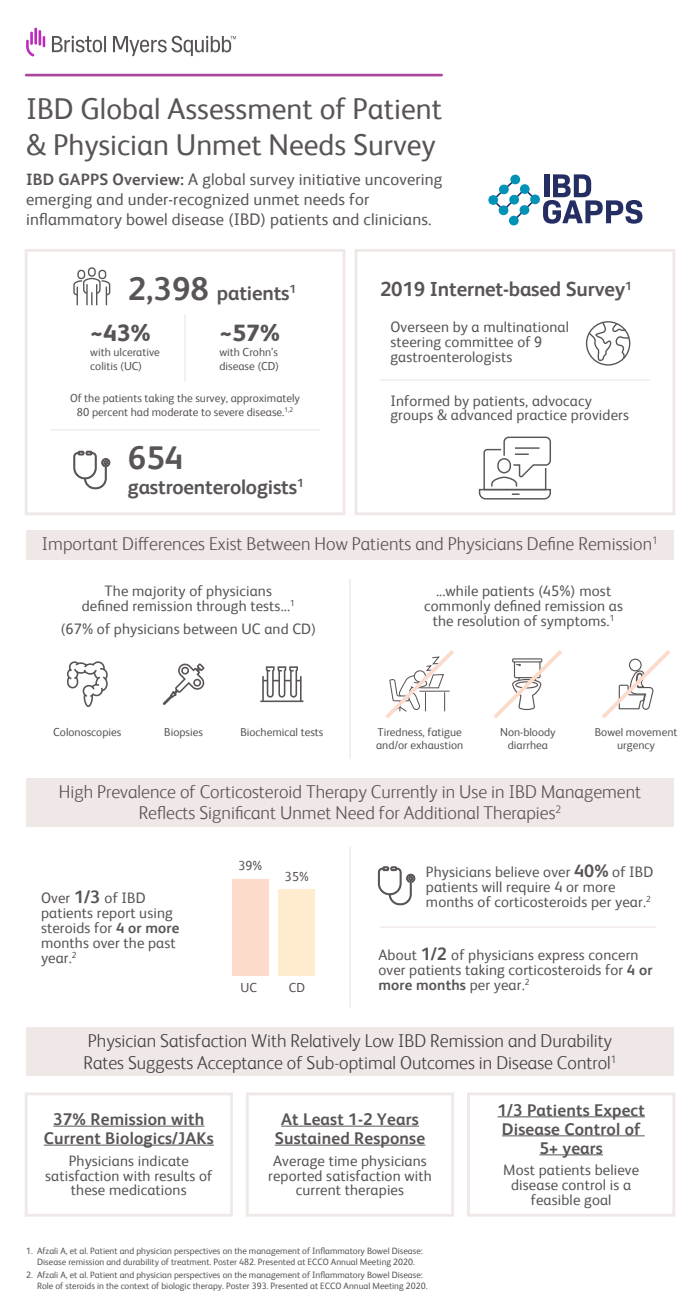
<style>
.page{position:relative;width:700px;height:1304px;background:#fff}
.page>*{position:absolute;margin:0;border:0;box-sizing:border-box;transform-origin:0 0}
.t1{font:700 32.9px "BMS Humanity";color:#5a5555}
.t2{font:29.5px/35.4px "BMS Humanity";color:#5a5555}
.t3{font:800 23.7px "BMS Humanity";color:#595454}
.t4{font:700 20.4px "BMS Humanity";letter-spacing:-.01em;color:#5a5555}
.t5{font:300 18.2px/21.8px "BMS Humanity";color:#5a5555;text-align:center}
.t6{font:300 18.2px/21.8px "BMS Humanity";color:#424143}
.t7{font:700 17px/19px "BMS Humanity";letter-spacing:.01em;color:#5a5555;text-align:center}
.t8{font:16.5px/19.8px "BMS Humanity";letter-spacing:.01em;color:#5a5555}
.t9{font:14.8px/14.8px "BMS Humanity";letter-spacing:.01em;color:#5a5555;text-align:center}
.t10{font:12.8px "BMS Humanity";color:#5a5455}
.t11{font:11.4px/13.6px "BMS Humanity";color:#5a5455}
.t12{font:11.4px/13.6px "BMS Humanity";color:#5a5555;text-align:center}
.t13{font:9px/10.8px "BMS Humanity";color:#595454;text-align:center}
.s1{font-weight:700}
.s2{font-size:32.9px}
.s3{font-weight:700;font-size:18px}
</style>
<div class="page">
<hr style="left:26px;top:74px;width:416px;height:2px;background:#a9469a">
<div style="left:26px;top:530px;width:648px;height:30px;background:#efe8e6"></div>
<div style="left:25px;top:249px;width:320px;height:266px;border:3px solid #efe8e6"></div>
<div style="left:355px;top:249px;width:320px;height:266px;border:3px solid #efe8e6"></div>
<hr style="left:380px;top:379px;width:270px;height:2px;background:#efe8e6">
<hr style="left:50px;top:429px;width:270px;height:1px;background:#efe8e6">
<hr style="left:184px;top:314px;width:2px;height:67px;background:#efe8e6">
<div style="left:88px;top:267px;width:8px;height:10px;border:1px solid #5a5555;border-radius:3px"></div>
<div style="left:98px;top:270px;width:8px;height:9px;border:1px solid #5a5555;border-radius:3px"></div>
<svg style="left:73px;top:277px;width:38px;height:28px"></svg>
<div style="left:77px;top:270px;width:8px;height:9px;border:1px solid #5a5555;border-radius:3px"></div>
<svg style="left:74px;top:451px;width:36px;height:38px"></svg>
<hr style="left:349px;top:579px;width:2px;height:179px;background:#efe8e6">
<svg style="left:162px;top:663px;width:43px;height:42px"></svg>
<svg style="left:67px;top:661px;width:41px;height:46px"></svg>
<hr style="left:300px;top:676px;width:2px;height:25px;background:#595454">
<hr style="left:262px;top:676px;width:2px;height:25px;background:#595454">
<hr style="left:260px;top:700px;width:43px;height:2px;background:#595454">
<svg style="left:263px;top:666px;width:38px;height:32px"></svg>
<div style="left:26px;top:778px;width:648px;height:49px;background:#efe8e6"></div>
<div style="left:26px;top:1027px;width:648px;height:49px;background:#efe8e6"></div>
<div style="left:246px;top:1092px;width:208px;height:124px;border:3px solid #efe8e6"></div>
<div style="left:467px;top:1092px;width:208px;height:124px;border:3px solid #efe8e6"></div>
<div style="left:25px;top:1092px;width:208px;height:124px;border:3px solid #efe8e6"></div>
<hr style="left:281px;top:1126px;width:138px;height:1px;background:#5a5555">
<hr style="left:275px;top:1145px;width:150px;height:1px;background:#5a5555">
<hr style="left:498px;top:1116px;width:147px;height:1px;background:#5a5555">
<hr style="left:502px;top:1135px;width:143px;height:1px;background:#5a5555">
<hr style="left:539px;top:1154px;width:64px;height:1px;background:#5a5555">
<hr style="left:53px;top:1126px;width:152px;height:1px;background:#5a5555">
<hr style="left:44px;top:1145px;width:170px;height:1px;background:#5a5555">
<svg style="left:26px;top:28px;width:19px;height:28px"></svg>
<svg style="left:52px;top:36px;width:184px;height:20px"></svg>
<svg style="left:385px;top:650px;width:69px;height:68px"></svg>
<svg style="left:494px;top:650px;width:68px;height:69px"></svg>
<svg style="left:602px;top:650px;width:69px;height:69px"></svg>
<hr style="left:349px;top:847px;width:2px;height:160px;background:#efe8e6">
<div style="left:279px;top:889px;width:36px;height:87px;background:#ffecce"></div>
<div style="left:232px;top:879px;width:37px;height:97px;background:#fddbca"></div>
<hr style="left:380px;top:926px;width:276px;height:2px;background:#efe8e6">
<svg style="left:378px;top:866px;width:37px;height:39px"></svg>
<svg style="left:488px;top:174px;width:154px;height:52px"></svg>
<svg style="left:478px;top:436px;width:73px;height:64px"></svg>
<div style="left:586px;top:321px;width:44px;height:45px;border:1px solid #5a5555;border-radius:50%"></div>
<svg style="left:588px;top:321px;width:42px;height:41px"></svg>
<h2 class="t2" style="left:26px;top:89px;width:417px">IBD Global Assessment of Patient &amp; Physician Unmet Needs Survey</h2>
<p class="t8" style="left:26px;top:168px;width:418px"><span class="s1">IBD GAPPS Overview:</span> A global survey initiative uncovering emerging and under-recognized unmet needs for inflammatory bowel disease (IBD) patients and clinicians.</p>
<h3 class="t4" style="left:128px;top:279px;width:170px"><span class="s2">2,398</span> patients<sup>1</sup></h3>
<h3 class="t3" style="left:90px;top:314px;width:62px">~43%</h3>
<p class="t11" style="left:90px;top:345px;width:71px">with ulcerative colitis (UC)</p>
<h3 class="t3" style="left:219px;top:314px;width:62px">~57%</h3>
<p class="t11" style="left:219px;top:345px;width:61px">with Crohn’s disease (CD)</p>
<p class="t11" style="left:70px;top:391px;width:231px;text-align:center">Of the patients taking the survey, approximately<br>80 percent had moderate to severe disease.<sup>1,2</sup></p>
<h3 class="t4" style="left:380px;top:275px;width:253px">2019 Internet-based Survey<sup>1</sup></h3>
<p class="t9" style="left:390px;top:319px;width:180px;text-align:left">Overseen by a multinational steering committee of 9 gastroenterologists</p>
<p class="t9" style="left:390px;top:392px;width:240px;text-align:left">Informed by patients, advocacy groups &amp; advanced practice providers</p>
<h1 class="t1" style="left:128px;top:435px;width:57px">654</h1>
<h3 class="t4" style="left:128px;top:472px;width:177px">gastroenterologists<sup>1</sup></h3>
<p class="t5" style="left:42px;top:532px;width:618px">Important Differences Exist Between How Patients and Physicians Define Remission<sup>1</sup></p>
<p class="t9" style="left:82px;top:583px;width:215px">The majority of physicians defined remission through tests...<sup>1</sup></p>
<p class="t9" style="left:60px;top:620px;width:257px">(67% of physicians between UC and CD)</p>
<p class="t9" style="left:424px;top:583px;width:200px">...while patients (45%) most commonly defined remission as the resolution of symptoms.<sup>1</sup></p>
<p class="t12" style="left:53px;top:724px;width:70px">Colonoscopies</p>
<p class="t12" style="left:164px;top:724px;width:40px">Biopsies</p>
<p class="t12" style="left:240px;top:724px;width:85px">Biochemical tests</p>
<p class="t12" style="left:376px;top:724px;width:89px;text-align:left">Tiredness, fatigue and/or exhaustion</p>
<p class="t12" style="left:500px;top:724px;width:57px">Non-bloody diarrhea</p>
<p class="t12" style="left:595px;top:724px;width:84px">Bowel movement urgency</p>
<p class="t5" style="left:59px;top:779px;width:584px">High Prevalence of Corticosteroid Therapy Currently in Use in IBD Management<br>Reflects Significant Unmet Need for Additional Therapies<sup>2</sup></p>
<p class="t9" style="left:41px;top:890px;width:140px;text-align:left">Over <span class="s3">1/3</span> of IBD patients report using steroids for <span class="s1">4 or more </span>months over the past year.<sup>2</sup></p>
<p class="t10" style="left:238px;top:857px;width:25px">39%</p>
<p class="t10" style="left:285px;top:867px;width:25px">35%</p>
<p class="t10" style="left:241px;top:979px;width:18px">UC</p>
<p class="t10" style="left:289px;top:979px;width:18px">CD</p>
<p class="t9" style="left:426px;top:864px;width:229px;text-align:left">Physicians believe over <span class="s3">40%</span> of IBD patients will require 4 or more months of corticosteroids per year.<sup>2</sup></p>
<p class="t9" style="left:378px;top:946px;width:276px;text-align:left">About <span class="s3">1/2</span> of physicians express concern over patients taking corticosteroids for <span class="s1">4 or more months</span> per year.<sup>2</sup></p>
<p class="t6" style="left:83px;top:1028px;width:535px">Physician Satisfaction With Relatively Low IBD Remission and Durability<br>Rates Suggests Acceptance of Sub-optimal Outcomes in Disease Control<sup>1</sup></p>
<p class="t7" style="left:44px;top:1109px;width:171px">37% Remission with<br>Current Biologics/JAKs</p>
<p class="t9" style="left:45px;top:1152px;width:169px">Physicians indicate satisfaction with results of these medications</p>
<p class="t7" style="left:275px;top:1109px;width:152px">At Least 1-2 Years<br>Sustained Response</p>
<p class="t9" style="left:268px;top:1152px;width:165px">Average time physicians reported satisfaction with current therapies</p>
<p class="t13" style="left:26px;top:1245px;width:398px">1. Afzali A, et al. Patient and physician perspectives on the management of Inflammatory Bowel Disease:<br>Disease remission and durability of treatment. Poster 482. Presented at ECCO Annual Meeting 2020.</p>
<p class="t13" style="left:37px;top:1269px;width:392px;text-align:left;text-indent:-11px">2. Afzali A, et al. Patient and physician perspectives on the management of Inflammatory Bowel Disease:<br>Role of steroids in the context of biologic therapy. Poster 393. Presented at ECCO Annual Meeting 2020.</p>
<p class="t7" style="left:498px;top:1099px;width:149px">1/3 Patients Expect<br>Disease Control of<br>5+ years</p>
<p class="t9" style="left:503px;top:1162px;width:138px">Most patients believe disease control is a feasible goal</p>
</div>
